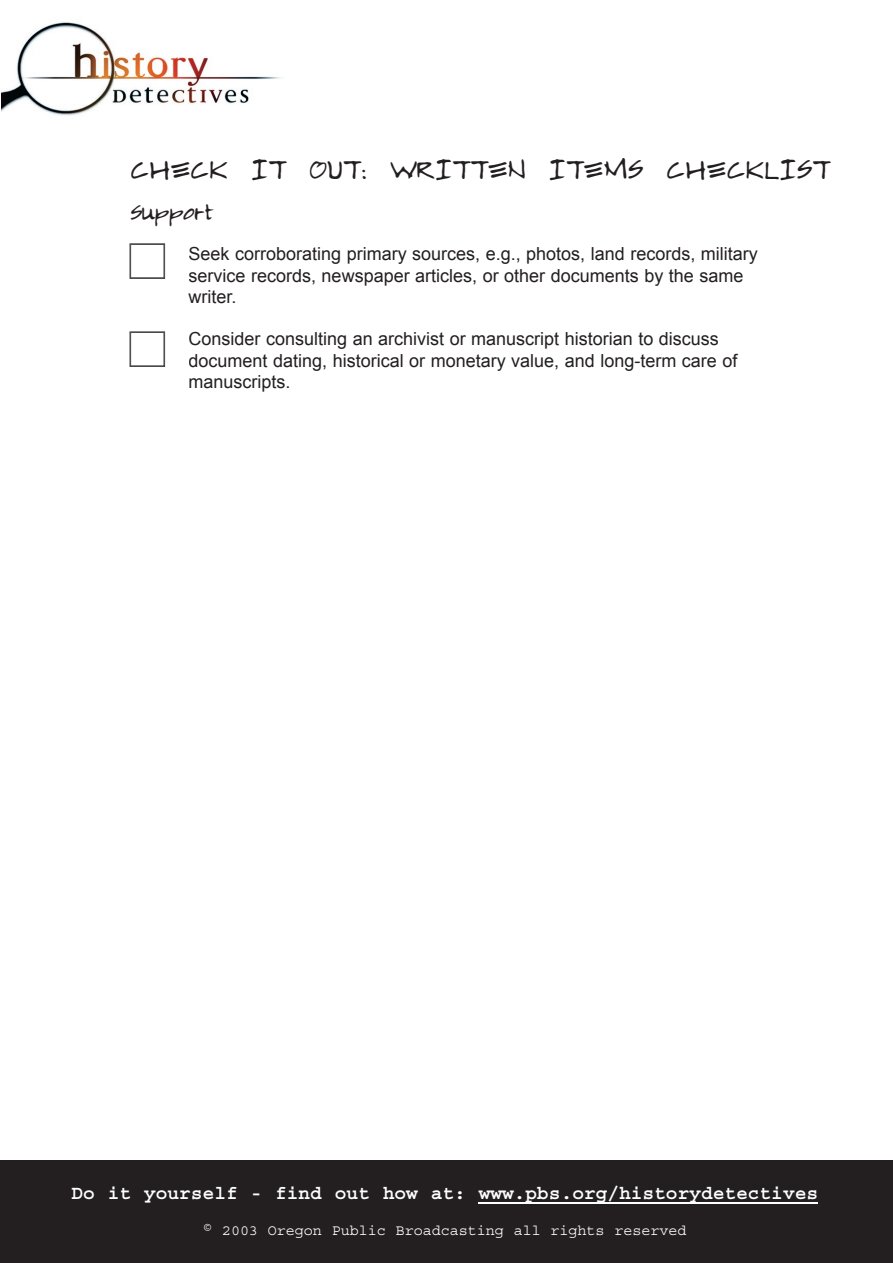
<style>
.page{position:relative;width:893px;height:1263px;background:#fff}
.page>*{position:absolute;margin:0;border:0;box-sizing:border-box;transform-origin:0 0}
.t1{font:27px "Almagro";letter-spacing:-.01em;color:#231f20}
.t2{font:21px "Almagro";color:#231f20}
.t3{font:700 19.5px "Courier";color:#fff}
.t4{font:18px/21.8px "Arial";color:#231f20}
.t5{font:15px "Courier";color:#fff}
</style>
<div class="page">
<div style="left:0;top:1161px;width:893px;height:102px;background:#231f20"></div>
<hr style="left:479px;top:1203px;width:339px;height:1px;background:#fff">
<img style="left:1px;top:22px;width:280px;height:94px">
<svg style="left:130px;top:331px;width:35px;height:36px"></svg>
<svg style="left:130px;top:243px;width:35px;height:36px"></svg>
<h1 class="t1" style="left:129px;top:152px;width:701px">CHECK IT OUT: WRITTEN ITEMS CHECKLIST</h1>
<p class="t2" style="left:129px;top:199px;width:85px">Support</p>
<p class="t4" style="left:189px;top:243px;width:571px">Seek corroborating primary sources, e.g., photos, land records, military service records, newspaper articles, or other documents by the same writer.</p>
<p class="t4" style="left:189px;top:328px;width:550px">Consider consulting an archivist or manuscript historian to discuss document dating, historical or monetary value, and long-term care of manuscripts.</p>
<p class="t3" style="left:72px;top:1183px;width:748px">Do it yourself - find out how at: www.pbs.org/historydetectives</p>
<p class="t5" style="left:203px;top:1223px;width:485px">© 2003 Oregon Public Broadcasting all rights reserved</p>
</div>
